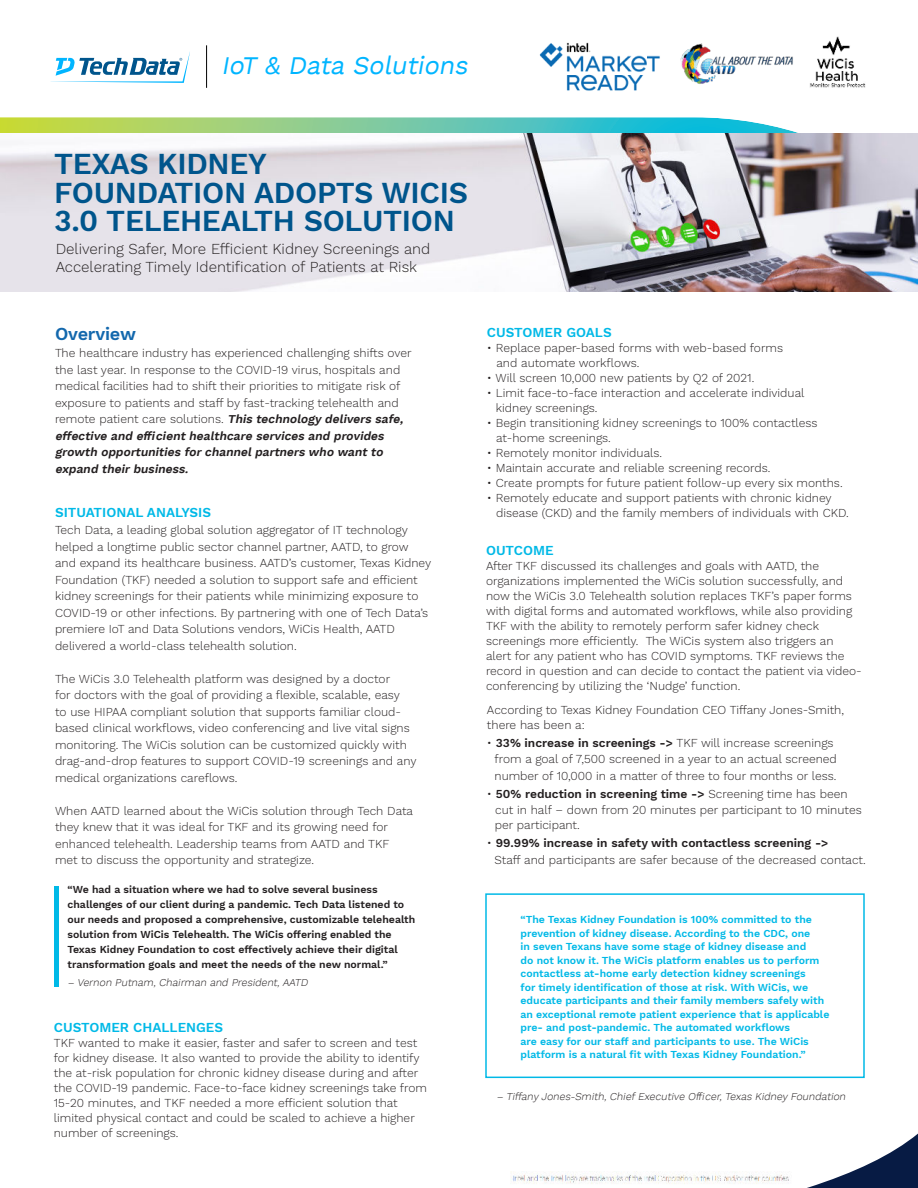
<style>
.page{position:relative;width:918px;height:1188px;background:#fff}
.page>*{position:absolute;margin:0;border:0;box-sizing:border-box;transform-origin:0 0}
.t1{font:600 30px/28.5px "Work Sans";letter-spacing:-.01em;color:#00558c}
.t2{font:italic 25.5px "Work Sans";letter-spacing:-.01em;color:#00b5ff}
.t3{font:600 18px "Work Sans";letter-spacing:-.01em;color:#1368ad}
.t4{font:300 15px/18px "Work Sans";color:#231f20}
.t5{font:600 13.5px "Work Sans";color:#00b9e7}
.t6{font:300 12px/16.5px "Work Sans";color:#231f20}
.t7{font:600 10.5px/13.5px "Work Sans";color:#00b9e7}
.t8{font:600 10.5px/15px "Work Sans";color:#231f20}
.t9{font:italic 300 10.5px "Work Sans";color:#242021}
.t10{font:italic 300 10.5px "Work Sans";color:#231f20}
.s1{font-weight:600;font-style:italic}
.s2{font-weight:600}
</style>
<div class="page">
<svg style="left:807px;top:1134px;width:111px;height:54px"></svg>
<svg style="left:0;top:117px;width:918px;height:17px"></svg>
<img style="left:0;top:134px;width:918px;height:158px">
<hr style="left:54px;top:886px;width:4px;height:101px;background:#00b9e7">
<div style="left:485px;top:893px;width:380px;height:185px;border:2px solid #00b9e7"></div>
<svg style="left:51px;top:52px;width:139px;height:31px"></svg>
<hr style="left:206px;top:45px;width:1px;height:43px;background:#000">
<img style="left:680px;top:43px;width:113px;height:41px">
<img style="left:810px;top:36px;width:56px;height:52px">
<img style="left:539px;top:42px;width:121px;height:49px">
<img style="left:511px;top:1172px;width:278px;height:12px">
<h2 class="t2" style="left:221px;top:50px;width:248px">IoT &amp; Data Solutions</h2>
<h1 class="t1" style="left:54px;top:152px;width:416px">TEXAS KIDNEY<br>FOUNDATION ADOPTS WICIS<br>3.0 TELEHEALTH SOLUTION</h1>
<p class="t4" style="left:56px;top:240px;width:376px">Delivering Safer, More Efficient Kidney Screenings and<br>Accelerating Timely Identification of Patients at Risk</p>
<h3 class="t3" style="left:55px;top:327px;width:82px">Overview</h3>
<p class="t6" style="left:55px;top:346px;width:358px">The healthcare industry has experienced challenging shifts over the last year. In response to the COVID-19 virus, hospitals and medical facilities had to shift their priorities to mitigate risk of exposure to patients and staff by fast-tracking telehealth and remote patient care solutions. <span class="s1">This technology delivers safe, effective and efficient healthcare services and provides growth opportunities for channel partners who want to expand their business.</span></p>
<p class="t5" style="left:55px;top:508px;width:158px">SITUATIONAL ANALYSIS</p>
<p class="t6" style="left:55px;top:523px;width:378px">Tech Data, a leading global solution aggregator of IT technology helped a longtime public sector channel partner, AATD, to grow and expand its healthcare business. AATD’s customer, Texas Kidney Foundation (TKF) needed a solution to support safe and efficient kidney screenings for their patients while minimizing exposure to COVID-19 or other infections. By partnering with one of Tech Data’s premiere IoT and Data Solutions vendors, WiCis Health, AATD delivered a world-class telehealth solution.</p>
<p class="t6" style="left:55px;top:671px;width:363px">The WiCis 3.0 Telehealth platform was designed by a doctor<br>for doctors with the goal of providing a flexible, scalable, easy<br>to use HIPAA compliant solution that supports familiar cloud&shy;based clinical workflows, video conferencing and live vital signs monitoring. The WiCis solution can be customized quickly with drag-and-drop features to support COVID-19 screenings and any medical organizations careflows.</p>
<p class="t6" style="left:55px;top:803px;width:360px">When AATD learned about the WiCis solution through Tech Data they knew that it was ideal for TKF and its growing need for enhanced telehealth. Leadership teams from AATD and TKF met to discuss the opportunity and strategize.</p>
<p class="t8" style="left:68px;top:883px;width:349px">“We had a situation where we had to solve several business challenges of our client during a pandemic. Tech Data listened to our needs and proposed a comprehensive, customizable telehealth solution from WiCis Telehealth. The WiCis offering enabled the Texas Kidney Foundation to cost effectively achieve their digital transformation goals and meet the needs of the new normal.”</p>
<p class="t10" style="left:68px;top:979px;width:242px">– Vernon Putnam, Chairman and President, AATD</p>
<p class="t5" style="left:54px;top:1022px;width:171px">CUSTOMER CHALLENGES</p>
<p class="t6" style="left:54px;top:1036px;width:375px;line-height:15px">TKF wanted to make it easier, faster and safer to screen and test for kidney disease. It also wanted to provide the ability to identify the at-risk population for chronic kidney disease during and after the COVID-19 pandemic. Face-to-face kidney screenings take from 15-20 minutes, and TKF needed a more efficient solution that limited physical contact and could be scaled to achieve a higher number of screenings.</p>
<p class="t5" style="left:487px;top:327px;width:126px">CUSTOMER GOALS</p>
<p class="t6" style="left:496px;top:341px;width:288px;line-height:15px;text-indent:-9px">• Replace paper-based forms with web-based forms and automate workflows.</p>
<p class="t6" style="left:487px;top:370px;width:269px">• Will screen 10,000 new patients by Q2 of 2021.</p>
<p class="t6" style="left:496px;top:386px;width:310px;line-height:15px;text-indent:-9px">• Limit face-to-face interaction and accelerate individual kidney screenings.</p>
<p class="t6" style="left:496px;top:416px;width:323px;line-height:15px;text-indent:-9px">• Begin transitioning kidney screenings to 100% contactless at-home screenings.</p>
<p class="t6" style="left:487px;top:445px;width:177px">• Remotely monitor individuals.</p>
<p class="t6" style="left:487px;top:460px;width:285px">• Maintain accurate and reliable screening records.</p>
<p class="t6" style="left:487px;top:475px;width:357px">• Create prompts for future patient follow-up every six months.</p>
<p class="t6" style="left:496px;top:491px;width:354px;line-height:15px;text-indent:-9px">• Remotely educate and support patients with chronic kidney disease (CKD) and the family members of individuals with CKD.</p>
<p class="t5" style="left:486px;top:545px;width:69px">OUTCOME</p>
<p class="t6" style="left:486px;top:559px;width:377px;line-height:15px">After TKF discussed its challenges and goals with AATD, the organizations implemented the WiCis solution successfully, and now the WiCis 3.0 Telehealth solution replaces TKF’s paper forms with digital forms and automated workflows, while also providing TKF with the ability to remotely perform safer kidney check screenings more efficiently. The WiCis system also triggers an alert for any patient who has COVID symptoms. TKF reviews the record in question and can decide to contact the patient via video&shy;conferencing by utilizing the ‘Nudge’ function.</p>
<p class="t6" style="left:487px;top:703px;width:359px;line-height:15px">According to Texas Kidney Foundation CEO Tiffany Jones-Smith, there has been a:</p>
<p class="t6" style="left:494px;top:735px;width:344px;text-indent:-8px">• <span class="s2">33% increase in screenings -&gt;</span> TKF will increase screenings from a goal of 7,500 screened in a year to an actual screened number of 10,000 in a matter of three to four months or less.</p>
<p class="t6" style="left:495px;top:786px;width:368px;text-indent:-8px">• <span class="s2">50% reduction in screening time -&gt;</span> Screening time has been cut in half – down from 20 minutes per participant to 10 minutes</p>
<p class="t6" style="left:495px;top:818px;width:86px">per participant.</p>
<p class="t6" style="left:494px;top:836px;width:373px;text-indent:-8px">• <span class="s2">99.99% increase in safety with contactless screening -&gt;<br></span>Staff and participants are safer because of the decreased contact.</p>
<p class="t7" style="left:521px;top:913px;width:310px">“The Texas Kidney Foundation is 100% committed to the prevention of kidney disease. According to the CDC, one<br>in seven Texans have some stage of kidney disease and<br>do not know it. The WiCis platform enables us to perform contactless at-home early detection kidney screenings<br>for timely identification of those at risk. With WiCis, we educate participants and their family members safely with an exceptional remote patient experience that is applicable pre- and post-pandemic. The automated workflows<br>are easy for our staff and participants to use. The WiCis platform is a natural fit with Texas Kidney Foundation.”</p>
<p class="t9" style="left:497px;top:1091px;width:351px">– Tiffany Jones-Smith, Chief Executive Officer, Texas Kidney Foundation</p>
</div>
